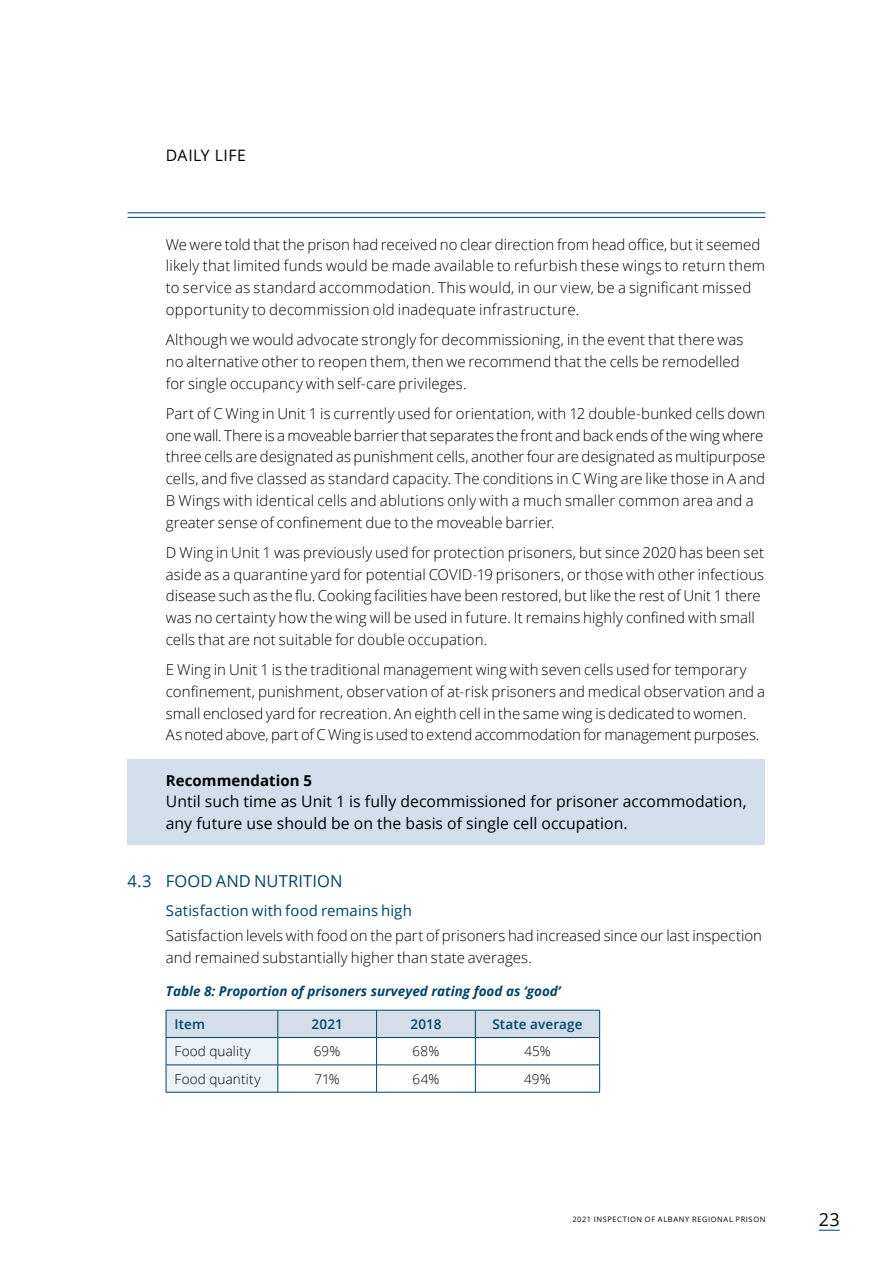
<style>
.page{position:relative;width:893px;height:1263px;background:#fff}
.page>*{position:absolute;margin:0;border:0;box-sizing:border-box;transform-origin:0 0}
.t1{font:18px "Open Sans";color:#000}
.t2{font:16.5px "Open Sans";letter-spacing:.01em;color:#00446a}
.t3{font:15.75px/21.8px "Open Sans";letter-spacing:.005em;color:#000}
.t4{font:15.75px "Open Sans";letter-spacing:.03em;color:#000}
.t5{font:300 15px/21.8px "Open Sans";letter-spacing:.005em;color:#000}
.t6{font:15px "Open Sans";letter-spacing:.005em;color:#00446a}
.t7{font:700 15px "Open Sans";letter-spacing:.005em;color:#000}
.t8{font:italic 700 13.5px "Open Sans";color:#00446a}
.t9{font:300 13.5px "Open Sans";letter-spacing:.015em;color:#000}
.t10{font:600 13.5px "Open Sans";letter-spacing:.005em;color:#00446a}
.t11{font:7.5px "Open Sans";letter-spacing:.08em;color:#000}
</style>
<div class="page">
<svg style="left:819px;top:1230px;width:21px;height:1px"></svg>
<hr style="left:128px;top:213px;width:637px;height:1px;background:#00446a">
<hr style="left:128px;top:217px;width:637px;height:1px;background:#00446a">
<div style="left:128px;top:759px;width:637px;height:86px;background:#d3deea"></div>
<svg style="left:166px;top:1010px;width:434px;height:82px"></svg>
<hr style="left:166px;top:1092px;width:112px;height:1px;background:#00446a">
<hr style="left:278px;top:1092px;width:99px;height:1px;background:#00446a">
<hr style="left:377px;top:1092px;width:98px;height:1px;background:#00446a">
<hr style="left:475px;top:1092px;width:125px;height:1px;background:#00446a">
<p class="t4" style="left:166px;top:144px;width:82px">DAILY LIFE</p>
<p class="t5" style="left:166px;top:233px;width:601px">We were told that the prison had received no clear direction from head office, but it seemed likely that limited funds would be made available to refurbish these wings to return them to service as standard accommodation. This would, in our view, be a significant missed opportunity to decommission old inadequate infrastructure.</p>
<p class="t5" style="left:166px;top:328px;width:579px">Although we would advocate strongly for decommissioning, in the event that there was no alternative other to reopen them, then we recommend that the cells be remodelled for single occupancy with self-care privileges.</p>
<p class="t5" style="left:166px;top:402px;width:601px">Part of C Wing in Unit 1 is currently used for orientation, with 12 double-bunked cells down one wall. There is a moveable barrier that separates the front and back ends of the wing where three cells are designated as punishment cells, another four are designated as multipurpose cells, and five classed as standard capacity. The conditions in C Wing are like those in A and B Wings with identical cells and ablutions only with a much smaller common area and a greater sense of confinement due to the moveable barrier.</p>
<p class="t5" style="left:166px;top:541px;width:600px">D Wing in Unit 1 was previously used for protection prisoners, but since 2020 has been set aside as a quarantine yard for potential COVID-19 prisoners, or those with other infectious disease such as the flu. Cooking facilities have been restored, but like the rest of Unit 1 there was no certainty how the wing will be used in future. It remains highly confined with small cells that are not suitable for double occupation.</p>
<p class="t5" style="left:166px;top:658px;width:601px">E Wing in Unit 1 is the traditional management wing with seven cells used for temporary confinement, punishment, observation of at-risk prisoners and medical observation and a small enclosed yard for recreation. An eighth cell in the same wing is dedicated to women.<br>As noted above, part of C Wing is used to extend accommodation for management purposes.</p>
<p class="t7" style="left:166px;top:770px;width:148px">Recommendation 5</p>
<p class="t3" style="left:166px;top:790px;width:582px">Until such time as Unit 1 is fully decommissioned for prisoner accommodation, any future use should be on the basis of single cell occupation.</p>
<p class="t2" style="left:128px;top:870px;width:217px">4.3 FOOD AND NUTRITION</p>
<p class="t6" style="left:166px;top:900px;width:248px">Satisfaction with food remains high</p>
<p class="t5" style="left:166px;top:925px;width:598px">Satisfaction levels with food on the part of prisoners had increased since our last inspection and remained substantially higher than state averages.</p>
<p class="t8" style="left:166px;top:981px;width:397px">Table 8: Proportion of prisoners surveyed rating food as ‘good’</p>
<p class="t10" style="left:175px;top:1015px;width:32px">Item</p>
<p class="t10" style="left:312px;top:1015px;width:33px">2021</p>
<p class="t10" style="left:411px;top:1015px;width:32px">2018</p>
<p class="t10" style="left:492px;top:1015px;width:92px">State average</p>
<p class="t9" style="left:175px;top:1042px;width:78px">Food quality</p>
<p class="t9" style="left:314px;top:1042px;width:28px">69%</p>
<p class="t9" style="left:413px;top:1042px;width:28px">68%</p>
<p class="t9" style="left:524px;top:1042px;width:28px">45%</p>
<p class="t9" style="left:175px;top:1069px;width:88px">Food quantity</p>
<p class="t9" style="left:315px;top:1069px;width:27px">71%</p>
<p class="t9" style="left:413px;top:1069px;width:28px">64%</p>
<p class="t9" style="left:524px;top:1069px;width:28px">49%</p>
<p class="t11" style="left:572px;top:1214px;width:194px">2021 INSPECTION OF ALBANY REGIONAL PRISON</p>
<p class="t1" style="left:819px;top:1207px;width:22px">23</p>
</div>
